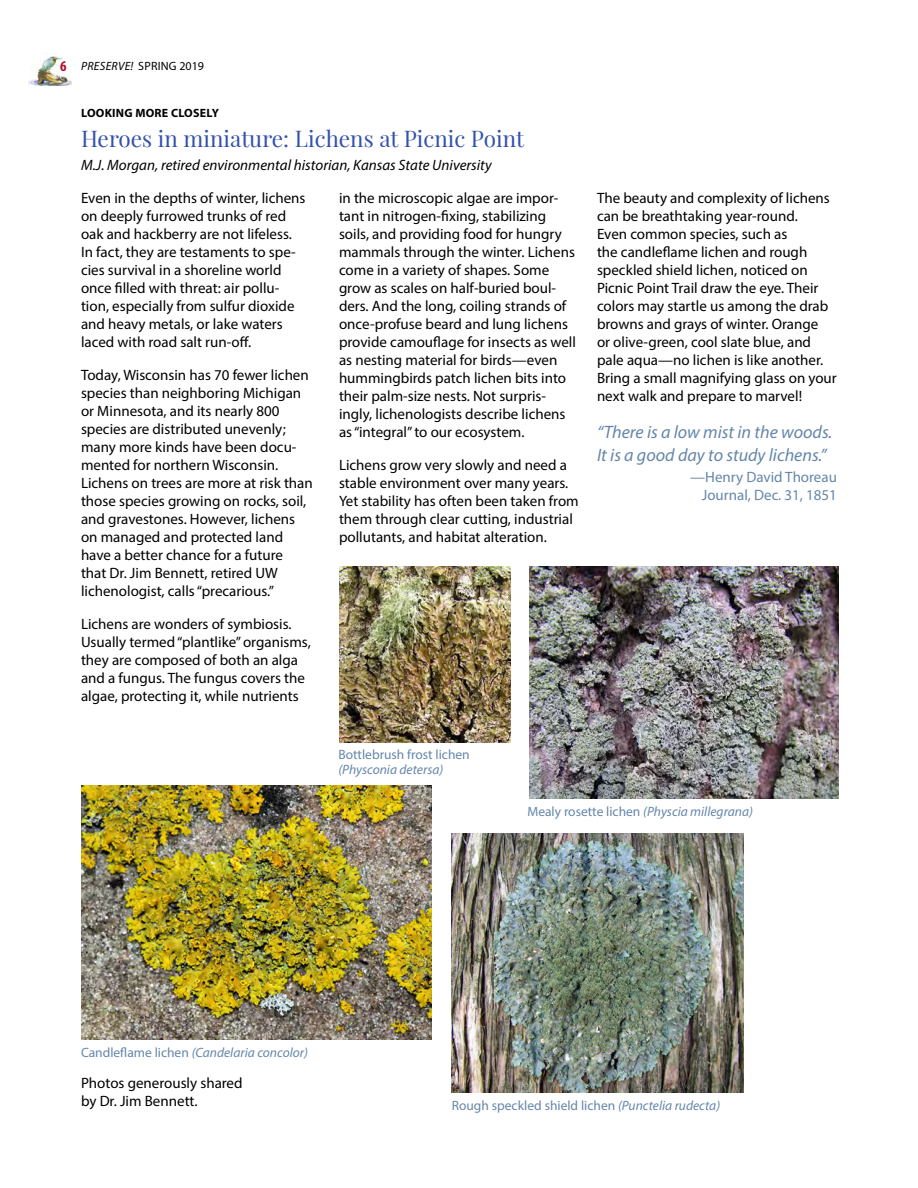
<style>
.page{position:relative;width:918px;height:1188px;background:#fff}
.page>*{position:absolute;margin:0;border:0;box-sizing:border-box;transform-origin:0 0}
.heading_2{font:22.5px "Playfair Display";color:#3451ad}
.body_text{font:italic 18px/22.5px "Myriad Pro";color:#6586aa}
.body_text-2{font:15px/18px "Myriad Pro";color:#000}
.article_author{font:italic 15px "Myriad Pro";color:#000}
.body_text-3{font:15px/18px "Myriad Pro";color:#6586aa;text-align:right}
.t1{font:13.5px/15px "Myriad Pro";color:#6586aa}
.t2{font:italic 13.5px "Myriad Pro";color:#6586aa}
.t3{font:12px "Myriad Pro";letter-spacing:.02em;color:#000}
.pre-title__caps{font:700 12px "Myriad Pro";letter-spacing:.02em;color:#000}
.s1{font-weight:700;font-stretch:condensed;font-size:15px;color:#b10d28}
.s2{font-style:italic}
.s3{font-style:normal}
</style>
<div class="page">
<img style="left:28px;top:53px;width:44px;height:33px">
<img style="left:529px;top:566px;width:309px;height:232px">
<img style="left:339px;top:566px;width:172px;height:176px">
<img style="left:81px;top:785px;width:351px;height:255px">
<img style="left:452px;top:833px;width:291px;height:260px">
<p class="t3" style="left:60px;top:58px;width:146px"><span class="s1">6</span> <span class="s2">PRESERVE!</span> SPRING 2019</p>
<p class="pre-title__caps" style="left:81px;top:105px;width:139px">LOOKING MORE CLOSELY</p>
<h1 class="heading_2" style="left:81px;top:124px;width:445px">Heroes in miniature: Lichens at Picnic Point</h1>
<p class="article_author" style="left:81px;top:155px;width:412px">M.J. Morgan, retired environmental historian, Kansas State University</p>
<p class="body_text-2" style="left:81px;top:188px;width:226px">Even in the depths of winter, lichens on deeply furrowed trunks of red oak and hackberry are not lifeless.<br>In fact, they are testaments to spe&shy;cies survival in a shoreline world once filled with threat: air pollu&shy;tion, especially from sulfur dioxide and heavy metals, or lake waters laced with road salt run-off.</p>
<p class="body_text-2" style="left:81px;top:365px;width:233px">Today, Wisconsin has 70 fewer lichen species than neighboring Michigan or Minnesota, and its nearly 800 species are distributed unevenly; many more kinds have been docu&shy;mented for northern Wisconsin.<br>Lichens on trees are more at risk than those species growing on rocks, soil, and gravestones. However, lichens on managed and protected land have a better chance for a future<br>that Dr. Jim Bennett, retired UW lichenologist, calls “precarious.”</p>
<p class="body_text-2" style="left:81px;top:614px;width:231px">Lichens are wonders of symbiosis.<br>Usually termed “plantlike” organisms, they are composed of both an alga and a fungus. The fungus covers the algae, protecting it, while nutrients</p>
<p class="body_text-2" style="left:339px;top:188px;width:239px">in the microscopic algae are impor&shy;tant in nitrogen-fixing, stabilizing soils, and providing food for hungry mammals through the winter. Lichens come in a variety of shapes. Some grow as scales on half-buried boul&shy;ders. And the long, coiling strands of once-profuse beard and lung lichens provide camouflage for insects as well as nesting material for birds—even hummingbirds patch lichen bits into their palm-size nests. Not surpris&shy;ingly, lichenologists describe lichens as “integral” to our ecosystem.</p>
<p class="body_text-2" style="left:339px;top:455px;width:241px">Lichens grow very slowly and need a stable environment over many years.<br>Yet stability has often been taken from them through clear cutting, industrial pollutants, and habitat alteration.</p>
<p class="t1" style="left:338px;top:747px;width:133px">Bottlebrush frost lichen <span class="s2">(Physconia detersa)</span></p>
<p class="body_text-2" style="left:597px;top:188px;width:241px">The beauty and complexity of lichens can be breathtaking year-round.<br>Even common species, such as<br>the candleflame lichen and rough speckled shield lichen, noticed on Picnic Point Trail draw the eye. Their colors may startle us among the drab browns and grays of winter. Orange<br>or olive-green, cool slate blue, and pale aqua—no lichen is like another.<br>Bring a small magnifying glass on your next walk and prepare to marvel!</p>
<p class="body_text" style="left:597px;top:420px;width:237px">“There is a low mist in the woods.<br>It is a good day to study lichens.”</p>
<p class="body_text-3" style="left:690px;top:467px;width:148px">—Henry David Thoreau<br>Journal, Dec. 31, 1851</p>
<p class="t2" style="left:81px;top:1044px;width:229px"><span class="s3">Candleflame lichen</span> (Candelaria concolor)</p>
<p class="body_text-2" style="left:81px;top:1073px;width:163px">Photos generously shared by Dr. Jim Bennett.</p>
<p class="t2" style="left:527px;top:803px;width:227px"><span class="s3">Mealy rosette lichen</span> (Physcia millegrana)</p>
<p class="t1" style="left:452px;top:1098px;width:270px">Rough speckled shield lichen <span class="s2">(Punctelia rudecta)</span></p>
</div>
